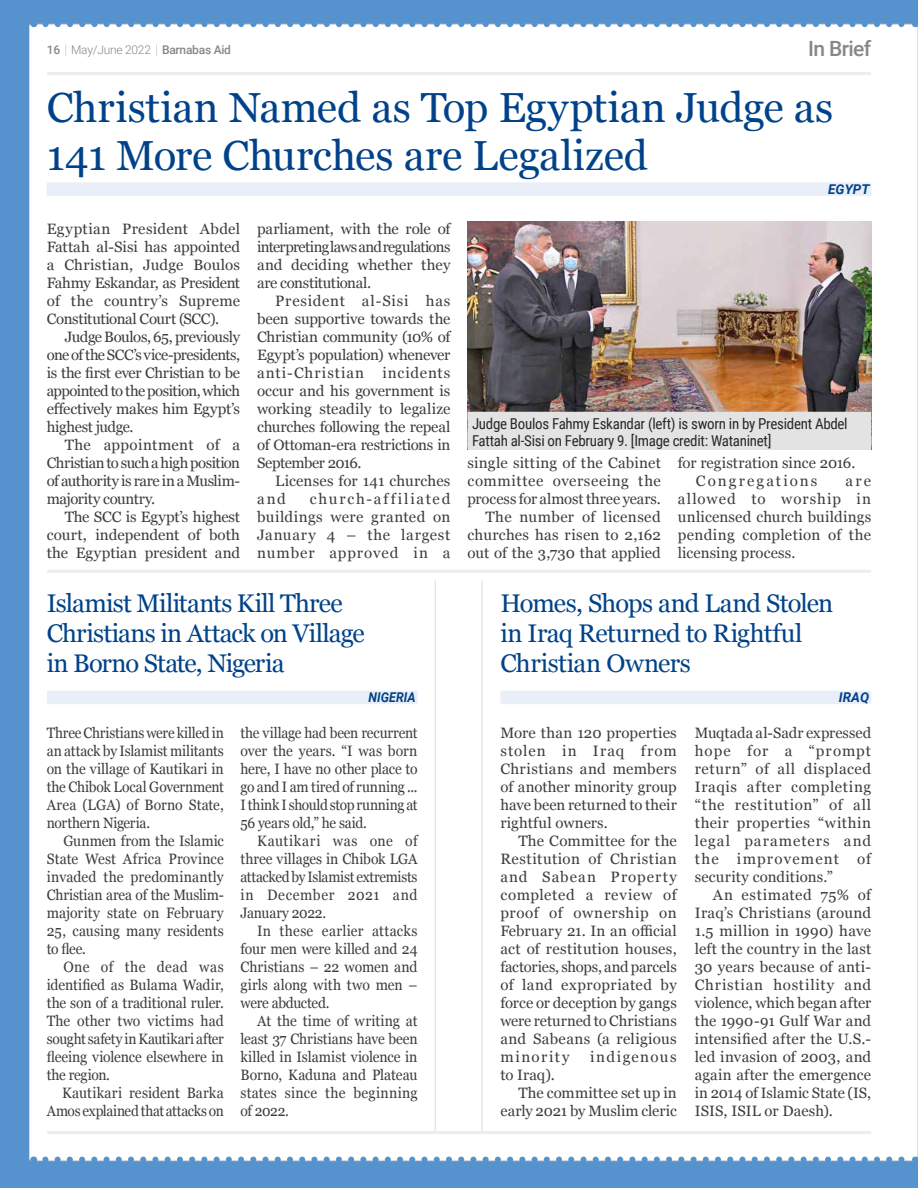
<style>
.page{position:relative;width:918px;height:1188px;background:#5692ce}
.page>*{position:absolute;margin:0;border:0;box-sizing:border-box;transform-origin:0 0}
.t1{font:42px/48px "Georgia";letter-spacing:-.005em;color:#004289}
.t2{font:25.5px/30px "Georgia";letter-spacing:-.03em;color:#004289}
.t3{font:500 21px "Roboto";letter-spacing:-.035em;color:#878787}
.t4{font:15px/18px "Georgia";color:#3c3c3b;text-align:justify}
.t5{font:15px/18px "Georgia";color:#3c3c3b;text-align:justify;scale:.93 1}
.t6{font:15px/18px "Georgia";color:#3c3c3b;text-align:justify;scale:.92 1}
.t7{font:15px/16.5px "Roboto Condensed";letter-spacing:-.02em;color:#282827}
.t8{font:15px "Georgia";letter-spacing:.09em;color:#3c3c3b}
.t9{font:italic 700 13.5px "Roboto";letter-spacing:.005em;color:#004289}
.t10{font:italic 700 13.5px "Roboto";letter-spacing:.005em;color:#004289;scale:.92 1}
.t11{font:500 12px "Roboto";letter-spacing:-.02em;color:#878787}
.s1{font-weight:300}
</style>
<div class="page">
<div style="left:30px;top:24px;width:888px;height:1137px;background:#fff;border-radius:2px"></div>
<svg style="left:46px;top:23px;width:863px;height:4px"></svg>
<svg style="left:45px;top:1157px;width:864px;height:5px"></svg>
<div style="left:47px;top:182px;width:824px;height:14px;background:#e9eef9;border-radius:2px"></div>
<div style="left:47px;top:691px;width:371px;height:13px;background:#e9eef9"></div>
<div style="left:500px;top:691px;width:371px;height:13px;background:#e9eef9;border-radius:2px"></div>
<img style="left:468px;top:221px;width:403px;height:191px">
<div style="left:468px;top:412px;width:403px;height:38px;background:#e3e3e3"></div>
<hr style="left:435px;top:581px;width:1px;height:553px;background:#dadada">
<hr style="left:482px;top:581px;width:1px;height:553px;background:#dadada">
<hr style="left:48px;top:570px;width:822px;height:3px;background:#ededed">
<hr style="left:48px;top:1131px;width:822px;height:3px;background:#ededed">
<hr style="left:48px;top:72px;width:822px;height:3px;background:#ededed">
<h3 class="t3" style="left:808px;top:34px;width:64px">In Brief</h3>
<h1 class="t1" style="left:47px;top:82px;width:788px">Christian Named as Top Egyptian Judge as<br>141 More Churches are Legalized</h1>
<p class="t9" style="left:828px;top:180px;width:43px">EGYPT</p>
<p class="t4" style="left:47px;top:219px;width:195px">Egyptian President Abdel Fattah al-Sisi has appointed a Christian, Judge Boulos Fahmy Eskandar, as President of the country’s Supreme Constitutional Court (SCC).</p>
<p class="t4" style="left:47px;top:327px;width:195px;text-indent:18px">Judge Boulos, 65, previously one of the SCC’s vice-presidents, is the first ever Christian to be appointed to the position, which effectively makes him Egypt’s highest judge.</p>
<p class="t4" style="left:47px;top:435px;width:195px;text-indent:18px">The appointment of a Christian to such a high position of authority is rare in a Muslim&shy;majority country.</p>
<p class="t4" style="left:47px;top:507px;width:195px;text-indent:18px">The SCC is Egypt’s highest court, independent of both the Egyptian president and</p>
<p class="t11" style="left:47px;top:41px;width:186px">16 <span class="s1">May/June 2022</span> Barnabas Aid</p>
<p class="t4" style="left:257px;top:219px;width:195px">parliament, with the role of interpreting laws and regulations and deciding whether they are constitutional.</p>
<p class="t4" style="left:257px;top:291px;width:195px;text-indent:18px">President al-Sisi has been supportive towards the Christian community (10% of Egypt’s population) whenever anti-Christian incidents occur and his government is working steadily to legalize churches following the repeal of Ottoman-era restrictions in September 2016.</p>
<p class="t4" style="left:257px;top:471px;width:195px;text-indent:18px">Licenses for 141 churches and</p>
<p class="t7" style="left:472px;top:415px;width:377px">Judge Boulos Fahmy Eskandar (left) is sworn in by President Abdel<br>Fattah al-Sisi on February 9. [Image credit: Wataninet]</p>
<p class="t4" style="left:468px;top:453px;width:195px;text-align:right">single sitting of the Cabinet committee overseeing the process for almost three years.<br>The number of licensed churches has risen to 2,162 out of the 3,730 that applied</p>
<p class="t4" style="left:696px;top:453px;width:161px;text-indent:-18px">for registration since 2016.<br>Congregations</p>
<p class="t4" style="left:678px;top:471px;width:195px;text-indent:168px">are allowed to worship in unlicensed church buildings pending completion of the licensing process.</p>
<p class="t4" style="left:257px;top:489px;width:195px;text-indent:53px">church-affiliated buildings were granted on January 4 – the largest number approved in a</p>
<h2 class="t2" style="left:47px;top:587px;width:320px">Islamist Militants Kill Three<br>Christians in Attack on Village in Borno State, Nigeria</h2>
<p class="t6" style="left:47px;top:723px;width:194px">Three Christians were killed in an attack by Islamist militants on the village of Kautikari in the Chibok Local Government Area (LGA) of Borno State, northern Nigeria.</p>
<p class="t5" style="left:47px;top:831px;width:192px;text-indent:17px">Gunmen from the Islamic State West Africa Province invaded the predominantly Christian area of the Muslim&shy;majority state on February 25, causing many residents to flee.</p>
<p class="t5" style="left:47px;top:957px;width:192px;text-indent:17px">One of the dead was identified as Bulama Wadir, the son of a traditional ruler.<br>The other two victims had sought safety in Kautikari after fleeing violence elsewhere in the region.</p>
<p class="t5" style="left:47px;top:1083px;width:192px;text-align:right">Kautikari resident Barka<br>Amos explained that attacks on</p>
<p class="t10" style="left:369px;top:688px;width:53px">NIGERIA</p>
<p class="t6" style="left:240px;top:723px;width:194px">the village had been recurrent over the years. “I was born here, I have no other place to go and I am tired of running ...<br>I think I should stop running at 56 years old,” he said.</p>
<p class="t5" style="left:240px;top:831px;width:192px;text-indent:17px">Kautikari was one of three villages in Chibok LGA attacked by Islamist extremists in December 2021 and January 2022.</p>
<p class="t5" style="left:240px;top:921px;width:192px;text-indent:17px">In these earlier attacks four men were killed and 24<br>Christians – 22 women and girls along with two men – were abducted.</p>
<p class="t5" style="left:240px;top:1011px;width:192px;text-indent:17px">At the time of writing at least 37 Christians have been killed in Islamist violence in Borno, Kaduna and Plateau states since the beginning of 2022.</p>
<h2 class="t2" style="left:500px;top:587px;width:334px">Homes, Shops and Land Stolen in Iraq Returned to Rightful<br>Christian Owners</h2>
<p class="t4" style="left:500px;top:723px;width:178px">More than 120 properties stolen in Iraq from Christians and members of another minority group have been returned to their rightful owners.</p>
<p class="t4" style="left:500px;top:831px;width:178px;text-indent:18px">The Committee for the Restitution of Christian and Sabean Property completed a review of proof of ownership on February 21. In an official act of restitution houses, factories, shops, and parcels of land expropriated by force or deception by gangs were returned to Christians and Sabeans (a religious minority</p>
<p class="t8" style="left:590px;top:1046px;width:88px">indigenous</p>
<p class="t4" style="left:500px;top:1065px;width:56px">to Iraq).</p>
<p class="t4" style="left:518px;top:1083px;width:160px">The committee set up in</p>
<p class="t4" style="left:500px;top:1101px;width:178px">early 2021 by Muslim cleric</p>
<p class="t9" style="left:839px;top:688px;width:32px">IRAQ</p>
<p class="t4" style="left:695px;top:723px;width:178px">Muqtada al-Sadr expressed hope for a “prompt return” of all displaced Iraqis after completing “the restitution” of all their properties “within legal parameters and the improvement of security conditions.”</p>
<p class="t4" style="left:695px;top:885px;width:178px;text-indent:18px">An estimated 75% of Iraq’s Christians (around 1.5 million in 1990) have left the country in the last 30 years because of anti-Christian hostility and violence, which began after the 1990-91 Gulf War and intensified after the U.S.- led invasion of 2003, and again after the emergence in 2014 of Islamic State (IS, ISIS, ISIL or Daesh).</p>
</div>
